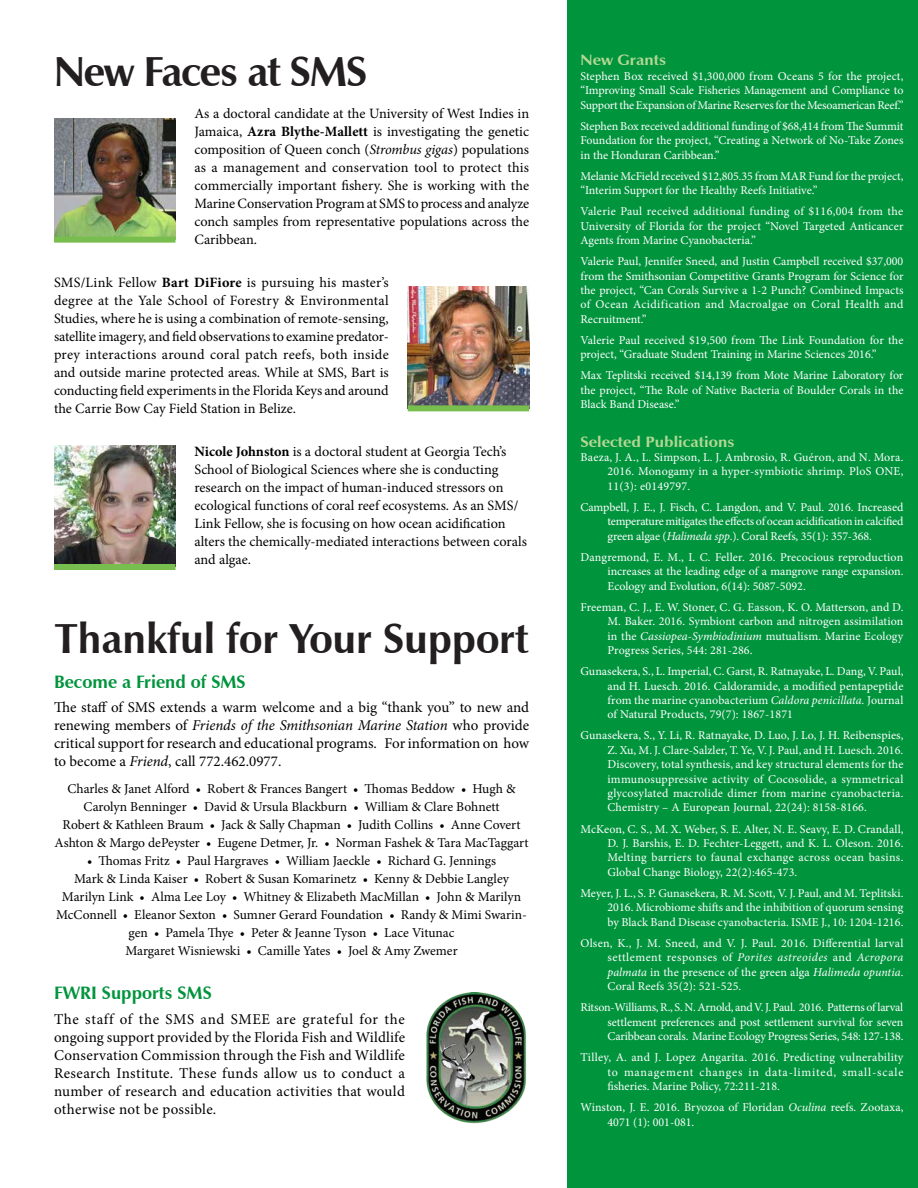
<style>
.page{position:relative;width:918px;height:1188px;background:#fff}
.page>*{position:absolute;margin:0;border:0;box-sizing:border-box;transform-origin:0 0}
.Headline{font:700 42px "Zapf Humanist 601 BT";letter-spacing:-.005em;color:#231f20}
.Headline-2{font:700 42px "Zapf Humanist 601 BT";letter-spacing:-.03em;color:#231f20}
.t1{font:700 18px "Zapf Humanist 601 BT";color:#00943d}
.t2{font:15px/18px "Minion Pro";letter-spacing:.005em;color:#000;text-align:justify}
.Subhead_2{font:700 15px "Zapf Humanist 601 BT";color:#b2d894;scale:1.1 1}
.t3{font:14.25px/18px "Minion Pro";color:#000;text-align:justify}
.t4{font:13.5px/18px "Minion Pro";color:#000;text-align:center}
.Level_1{font:12px/14.4px "Minion Pro";color:#fff;text-align:justify}
.s1{font-weight:700}
.s2{font-style:italic}
</style>
<div class="page">
<div style="left:567px;top:0;width:351px;height:1188px;background:#00943d"></div>
<img style="left:54px;top:118px;width:122px;height:119px">
<div style="left:54px;top:237px;width:122px;height:6px;background:#77be4e"></div>
<img style="left:408px;top:287px;width:121px;height:118px">
<img style="left:54px;top:446px;width:122px;height:118px">
<div style="left:408px;top:405px;width:121px;height:6px;background:#77be4e"></div>
<div style="left:54px;top:564px;width:122px;height:6px;background:#77be4e"></div>
<img style="left:426px;top:993px;width:101px;height:131px">
<p class="Headline-2" style="left:54px;top:46px;width:315px">New Faces at SMS</p>
<p class="t3" style="left:194px;top:105px;width:336px">As a doctoral candidate at the University of West Indies in Jamaica, <span class="s1">Azra Blythe-Mallett</span> is investigating the genetic composition of Queen conch (<span class="s2">Strombus gigas</span>) populations as a management and conservation tool to protect this commercially important fishery. She is working with the Marine Conservation Program at SMS to process and analyze conch samples from representative populations across the Caribbean.</p>
<p class="t3" style="left:54px;top:274px;width:336px">SMS/Link Fellow <span class="s1">Bart DiFiore</span> is pursuing his master’s degree at the Yale School of Forestry &amp; Environmental Studies, where he is using a combination of remote-sensing, satellite imagery, and field observations to examine predator&shy;prey interactions around coral patch reefs, both inside and outside marine protected areas. While at SMS, Bart is conducting field experiments in the Florida Keys and around the Carrie Bow Cay Field Station in Belize.</p>
<p class="t3" style="left:194px;top:442px;width:334px;text-align:left"><span class="s1">Nicole Johnston</span> is a doctoral student at Georgia Tech’s School of Biological Sciences where she is conducting research on the impact of human-induced stressors on ecological functions of coral reef ecosystems. As an SMS/ Link Fellow, she is focusing on how ocean acidification alters the chemically-mediated interactions between corals and algae.</p>
<p class="Headline" style="left:54px;top:613px;width:476px">Thankful for Your Support</p>
<p class="t1" style="left:54px;top:670px;width:193px">Become a Friend of SMS</p>
<p class="t2" style="left:54px;top:699px;width:477px">The staff of SMS extends a warm welcome and a big “thank you” to new and renewing members of <span class="s2">Friends of the Smithsonian Marine Station</span> who provide critical support for research and educational programs. For information on how to become a <span class="s2">Friend</span>, call 772.462.0977.</p>
<p class="t4" style="left:55px;top:780px;width:475px">Charles &amp; Janet Alford • Robert &amp; Frances Bangert • Thomas Beddow • Hugh &amp; Carolyn Benninger • David &amp; Ursula Blackburn • William &amp; Clare Bohnett<br>Robert &amp; Kathleen Braum • Jack &amp; Sally Chapman • Judith Collins • Anne Covert Ashton &amp; Margo dePeyster • Eugene Detmer, Jr. • Norman Fashek &amp; Tara MacTaggart</p>
<p class="t4" style="left:56px;top:852px;width:472px">• Thomas Fritz • Paul Hargraves • William Jaeckle • Richard G. Jennings<br>Mark &amp; Linda Kaiser • Robert &amp; Susan Komarinetz • Kenny &amp; Debbie Langley Marilyn Link • Alma Lee Loy • Whitney &amp; Elizabeth MacMillan • John &amp; Marilyn McConnell • Eleanor Sexton • Sumner Gerard Foundation • Randy &amp; Mimi Swarin&shy;gen • Pamela Thye • Peter &amp; Jeanne Tyson • Lace Vitunac<br>Margaret Wisniewski • Camille Yates • Joel &amp; Amy Zwemer</p>
<p class="t1" style="left:54px;top:982px;width:159px">FWRI Supports SMS</p>
<p class="t2" style="left:54px;top:1010px;width:353px">The staff of the SMS and SMEE are grateful for the ongoing support provided by the Florida Fish and Wildlife Conservation Commission through the Fish and Wildlife Research Institute. These funds allow us to conduct a number of research and education activities that would otherwise not be possible.</p>
<p class="Subhead_2" style="left:580px;top:51px;width:80px">New Grants</p>
<p class="Level_1" style="left:580px;top:69px;width:324px">Stephen Box received $1,300,000 from Oceans 5 for the project, “Improving Small Scale Fisheries Management and Compliance to Support the Expansion of Marine Reserves for the Mesoamerican Reef.”</p>
<p class="Level_1" style="left:580px;top:119px;width:324px">Stephen Box received additional funding of $68,414 from The Summit Foundation for the project, “Creating a Network of No-Take Zones in the Honduran Caribbean.”</p>
<p class="Level_1" style="left:580px;top:169px;width:324px">Melanie McField received $12,805.35 from MAR Fund for the project, “Interim Support for the Healthy Reefs Initiative.”</p>
<p class="Level_1" style="left:580px;top:204px;width:324px">Valerie Paul received additional funding of $116,004 from the University of Florida for the project “Novel Targeted Anticancer Agents from Marine Cyanobacteria.”</p>
<p class="Level_1" style="left:580px;top:254px;width:324px">Valerie Paul, Jennifer Sneed, and Justin Campbell received $37,000 from the Smithsonian Competitive Grants Program for Science for the project, “Can Corals Survive a 1-2 Punch? Combined Impacts of Ocean Acidification and Macroalgae on Coral Health and Recruitment.”</p>
<p class="Level_1" style="left:580px;top:333px;width:324px">Valerie Paul received $19,500 from The Link Foundation for the project, “Graduate Student Training in Marine Sciences 2016.”</p>
<p class="Level_1" style="left:580px;top:369px;width:324px">Max Teplitski received $14,139 from Mote Marine Laboratory for the project, “The Role of Native Bacteria of Boulder Corals in the Black Band Disease.”</p>
<p class="Subhead_2" style="left:580px;top:432px;width:142px">Selected Publications</p>
<p class="Level_1" style="left:608px;top:450px;width:297px;text-indent:-27px">Baeza, J. A., L. Simpson, L. J. Ambrosio, R. Guéron, and N. Mora.<br>2016. Monogamy in a hyper-symbiotic shrimp. PloS ONE, 11(3): e0149797.</p>
<p class="Level_1" style="left:608px;top:500px;width:298px;text-indent:-27px">Campbell, J. E., J. Fisch, C. Langdon, and V. Paul. 2016. Increased temperature mitigates the effects of ocean acidification in calcified green algae (<span class="s2">Halimeda spp</span>.). Coral Reefs, 35(1): 357-368.</p>
<p class="Level_1" style="left:608px;top:550px;width:297px;text-indent:-27px">Dangremond, E. M., I. C. Feller. 2016. Precocious reproduction increases at the leading edge of a mangrove range expansion.<br>Ecology and Evolution, 6(14): 5087-5092.</p>
<p class="Level_1" style="left:608px;top:600px;width:297px;text-indent:-27px">Freeman, C. J., E. W. Stoner, C. G. Easson, K. O. Matterson, and D.<br>M. Baker. 2016. Symbiont carbon and nitrogen assimilation in the <span class="s2">Cassiopea-Symbiodinium</span> mutualism. Marine Ecology Progress Series, 544: 281-286.</p>
<p class="Level_1" style="left:608px;top:664px;width:297px;text-indent:-27px">Gunasekera, S., L. Imperial, C. Garst, R. Ratnayake, L. Dang, V. Paul, and H. Luesch. 2016. Caldoramide, a modified pentapeptide from the marine cyanobacterium <span class="s2">Caldora penicillata.</span> Journal of Natural Products, 79(7): 1867-1871</p>
<p class="Level_1" style="left:608px;top:729px;width:298px;text-indent:-27px">Gunasekera, S., Y. Li, R. Ratnayake, D. Luo, J. Lo, J. H. Reibenspies, Z. Xu, M. J. Clare-Salzler, T. Ye, V. J. Paul, and H. Luesch. 2016.<br>Discovery, total synthesis, and key structural elements for the immunosuppressive activity of Cocosolide, a symmetrical glycosylated macrolide dimer from marine cyanobacteria.<br>Chemistry – A European Journal, 22(24): 8158-8166.</p>
<p class="Level_1" style="left:608px;top:822px;width:298px;text-indent:-27px">McKeon, C. S., M. X. Weber, S. E. Alter, N. E. Seavy, E. D. Crandall, D. J. Barshis, E. D. Fechter-Leggett, and K. L. Oleson. 2016.<br>Melting barriers to faunal exchange across ocean basins.<br>Global Change Biology, 22(2):465-473.</p>
<p class="Level_1" style="left:608px;top:886px;width:298px;text-indent:-27px">Meyer, J. L., S. P. Gunasekera, R. M. Scott, V. J. Paul, and M. Teplitski.<br>2016. Microbiome shifts and the inhibition of quorum sensing by Black Band Disease cyanobacteria. ISME J., 10: 1204-1216.</p>
<p class="Level_1" style="left:608px;top:936px;width:297px;text-indent:-27px">Olsen, K., J. M. Sneed, and V. J. Paul. 2016. Differential larval settlement responses of <span class="s2">Porites astreoides</span> and <span class="s2">Acropora palmata</span> in the presence of the green alga <span class="s2">Halimeda opuntia</span>.<br>Coral Reefs 35(2): 521-525.</p>
<p class="Level_1" style="left:608px;top:1000px;width:297px;text-indent:-27px">Ritson-Williams, R., S. N. Arnold, and V. J. Paul. 2016. Patterns of larval settlement preferences and post settlement survival for seven Caribbean corals. Marine Ecology Progress Series, 548: 127-138.</p>
<p class="Level_1" style="left:608px;top:1050px;width:298px;text-indent:-27px">Tilley, A. and J. Lopez Angarita. 2016. Predicting vulnerability to management changes in data-limited, small-scale fisheries. Marine Policy, 72:211-218.</p>
<p class="Level_1" style="left:608px;top:1100px;width:297px;text-indent:-27px">Winston, J. E. 2016. Bryozoa of Floridan <span class="s2">Oculina</span> reefs. Zootaxa,<br>4071 (1): 001-081.</p>
</div>
